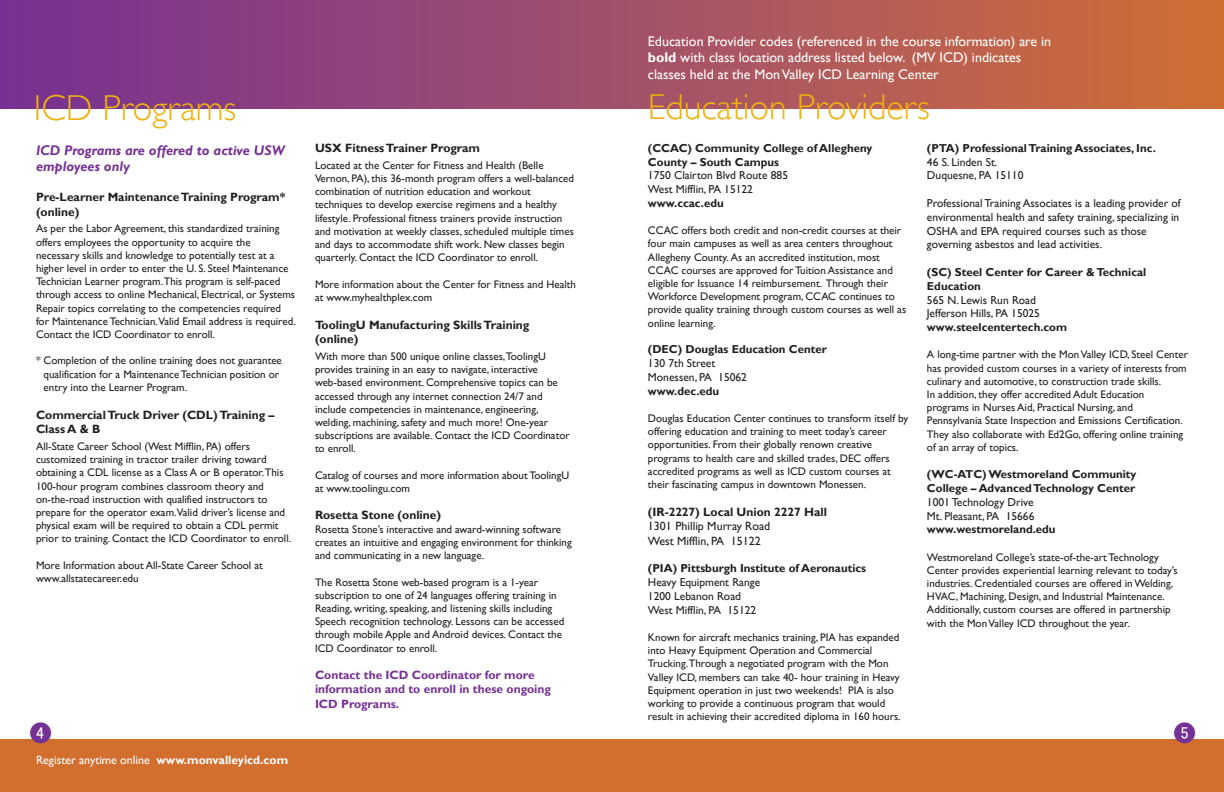
<style>
.page{position:relative;width:1224px;height:792px;background:#fff}
.page>*{position:absolute;margin:0;border:0;box-sizing:border-box;transform-origin:0 0}
.t1{font:300 36px "Gill Sans";color:#edb110}
.t2{font:28px "Fyra Numeric Circle Closed";color:#753193}
.t3{font:14px/16.8px "Gill Sans";color:#fff}
.t4{font:italic 700 14px/16.8px "Gill Sans";color:#753193}
.t5{font:700 12px/14.4px "Gill Sans";color:#231f20}
.t6{font:700 12px/14.4px "Gill Sans";color:#753193}
.t7{font:12px "Gill Sans";color:#fff}
.t8{font:12px/14.4px "Gill Sans";color:#231f20}
.t9{font:11.5px/13.8px "Gill Sans";color:#231f20}
.t10{font:700 11.5px/13.8px "Gill Sans";color:#231f20}
.t11{font:11px/13.2px "Gill Sans";color:#231f20}
.s1{font-weight:700}
</style>
<div class="page">
<div style="left:0;top:0;width:1224px;height:109px;background:linear-gradient(to right,#753197,#cf6f39)"></div>
<div style="left:0;top:739px;width:1224px;height:53px;background:#d26f2f"></div>
<h1 class="t1" style="left:34px;top:88px;width:204px">ICD Programs</h1>
<p class="t3" style="left:648px;top:33px;width:405px">Education Provider codes (referenced in the course information) are in <span class="s1">bold</span> with class location address listed below. (MV ICD) indicates classes held at the Mon Valley ICD Learning Center</p>
<h1 class="t1" style="left:648px;top:87px;width:283px">Education Providers</h1>
<p class="t5" style="left:315px;top:141px;width:167px">USX Fitness Trainer Program</p>
<p class="t11" style="left:315px;top:159px;width:261px">Located at the Center for Fitness and Health (Belle Vernon, PA), this 36-month program offers a well-balanced combination of nutrition education and workout techniques to develop exercise regimens and a healthy lifestyle. Professional fitness trainers provide instruction and motivation at weekly classes, scheduled multiple times and days to accommodate shift work. New classes begin quarterly. Contact the ICD Coordinator to enroll.</p>
<p class="t11" style="left:315px;top:277px;width:262px">More information about the Center for Fitness and Health at www.myhealthplex.com</p>
<p class="t5" style="left:315px;top:318px;width:216px">ToolingU Manufacturing Skills Training (online)</p>
<p class="t11" style="left:315px;top:350px;width:256px">With more than 500 unique online classes,ToolingU provides training in an easy to navigate, interactive web-based environment. Comprehensive topics can be accessed through any internet connection 24/7 and include competencies in maintenance, engineering, welding, machining, safety and much more! One-year subscriptions are available. Contact the ICD Coordinator to enroll.</p>
<p class="t11" style="left:315px;top:469px;width:256px">Catalog of courses and more information about ToolingU at www.toolingu.com</p>
<p class="t5" style="left:315px;top:508px;width:128px">Rosetta Stone (online)</p>
<p class="t11" style="left:315px;top:523px;width:258px">Rosetta Stone’s interactive and award-winning software creates an intuitive and engaging environment for thinking and communicating in a new language.</p>
<p class="t11" style="left:315px;top:575px;width:251px">The Rosetta Stone web-based program is a 1-year subscription to one of 24 languages offering training in Reading, writing, speaking, and listening skills including Speech recognition technology. Lessons can be accessed through mobile Apple and Android devices. Contact the ICD Coordinator to enroll.</p>
<p class="t6" style="left:315px;top:667px;width:237px">Contact the ICD Coordinator for more information and to enroll in these ongoing<br>ICD Programs .</p>
<p class="t10" style="left:648px;top:141px;width:226px">(CCAC) Community College of Allegheny<br>County – South Campus</p>
<p class="t9" style="left:648px;top:169px;width:142px">1750 Clairton Blvd Route 885<br>West Mifflin, PA 15122</p>
<p class="t10" style="left:648px;top:196px;width:77px">www.ccac.edu</p>
<p class="t11" style="left:648px;top:224px;width:260px">CCAC offers both credit and non-credit courses at their four main campuses as well as area centers throughout Allegheny County. As an accredited institution, most CCAC courses are approved for Tuition Assistance and eligible for Issuance 14 reimbursement. Through their Workforce Development program, CCAC continues to provide quality training through custom courses as well as online learning.</p>
<p class="t10" style="left:648px;top:343px;width:180px">(DEC) Douglas Education Center</p>
<p class="t9" style="left:648px;top:357px;width:101px">130 7th Street<br>Monessen, PA 15062</p>
<p class="t10" style="left:648px;top:384px;width:73px">www.dec.edu</p>
<p class="t11" style="left:648px;top:412px;width:262px">Douglas Education Center continues to transform itself by offering education and training to meet today’s career opportunities. From their globally renown creative programs to health care and skilled trades, DEC offers accredited programs as well as ICD custom courses at their fascinating campus in downtown Monessen.</p>
<p class="t5" style="left:648px;top:504px;width:180px">(IR-2227) Local Union 2227 Hall</p>
<p class="t8" style="left:648px;top:519px;width:124px">1301 Phillip Murray Road<br>West Mifflin, PA 15122</p>
<p class="t10" style="left:648px;top:562px;width:220px">(PIA) Pittsburgh Institute of Aeronautics</p>
<p class="t9" style="left:648px;top:576px;width:114px">Heavy Equipment Range<br>1200 Lebanon Road<br>West Mifflin, PA 15122</p>
<p class="t11" style="left:648px;top:631px;width:254px">Known for aircraft mechanics training, PIA has expanded into Heavy Equipment Operation and Commercial Trucking.Through a negotiated program with the Mon Valley ICD, members can take 40- hour training in Heavy Equipment operation in just two weekends! PIA is also working to provide a continuous program that would result in achieving their accredited diploma in 160 hours.</p>
<p class="t10" style="left:927px;top:141px;width:230px">(PTA) Professional Training Associates, Inc.</p>
<p class="t9" style="left:927px;top:155px;width:98px">46 S. Linden St.<br>Duquesne, PA 15110</p>
<p class="t9" style="left:927px;top:196px;width:255px">Professional Training Associates is a leading provider of environmental health and safety training, specializing in OSHA and EPA required courses such as those governing asbestos and lead activities.</p>
<p class="t10" style="left:927px;top:265px;width:221px">(SC) Steel Center for Career &amp; Technical<br>Education</p>
<p class="t9" style="left:927px;top:293px;width:115px">565 N. Lewis Run Road<br>Jefferson Hills, PA 15025</p>
<p class="t10" style="left:927px;top:320px;width:142px">www.steelcentertech.com</p>
<p class="t11" style="left:927px;top:348px;width:263px">A long-time partner with the Mon Valley ICD, Steel Center has provided custom courses in a variety of interests from culinary and automotive, to construction trade skills.<br>In addition, they offer accredited Adult Education programs in Nurses Aid, Practical Nursing, and Pennsylvania State Inspection and Emissions Certification.<br>They also collaborate with Ed2Go, offering online training of an array of topics.</p>
<p class="t10" style="left:927px;top:467px;width:211px">(WC-ATC) Westmoreland Community<br>College – Advanced Technology Center</p>
<p class="t9" style="left:927px;top:495px;width:109px">1001 Technology Drive<br>Mt. Pleasant, PA 15666</p>
<p class="t10" style="left:927px;top:523px;width:130px">www.westmoreland.edu</p>
<p class="t11" style="left:927px;top:550px;width:252px">Westmoreland College’s state-of-the-art Technology Center provides experiential learning relevant to today’s industries. Credentialed courses are offered in Welding, HVAC, Machining, Design, and Industrial Maintenance.<br>Additionally, custom courses are offered in partnership with the Mon Valley ICD throughout the year.</p>
<p class="t4" style="left:36px;top:142px;width:251px">ICD Programs are offered to active USW employees only</p>
<p class="t5" style="left:36px;top:190px;width:251px">Pre-Learner Maintenance Training Program* (online)</p>
<p class="t11" style="left:36px;top:222px;width:261px">As per the Labor Agreement, this standardized training offers employees the opportunity to acquire the necessary skills and knowledge to potentially test at a higher level in order to enter the U. S. Steel Maintenance Technician Learner program.This program is self-paced through access to online Mechanical, Electrical, or Systems Repair topics correlating to the competencies required for Maintenance Technician.Valid Email address is required.<br>Contact the ICD Coordinator to enroll.</p>
<p class="t11" style="left:44px;top:354px;width:240px;text-indent:-8px">* Completion of the online training does not guarantee qualification for a Maintenance Technician position or entry into the Learner Program.</p>
<p class="t5" style="left:36px;top:408px;width:240px">Commercial Truck Driver (CDL) Training –<br>Class A &amp; B</p>
<p class="t11" style="left:36px;top:440px;width:257px">All-State Career School (West Mifflin, PA) offers customized training in tractor trailer driving toward obtaining a CDL license as a Class A or B operator.This 100-hour program combines classroom theory and on-the-road instruction with qualified instructors to prepare for the operator exam.Valid driver’s license and physical exam will be required to obtain a CDL permit prior to training. Contact the ICD Coordinator to enroll.</p>
<p class="t11" style="left:36px;top:559px;width:228px">More Information about All-State Career School at www.allstatecareer.edu</p>
<h2 class="t2" style="left:29px;top:717px;width:25px">4</h2>
<h2 class="t2" style="left:1173px;top:717px;width:25px">5</h2>
<p class="t7" style="left:36px;top:753px;width:254px">Register anytime online <span class="s1">www.monvalleyicd.com</span></p>
</div>
